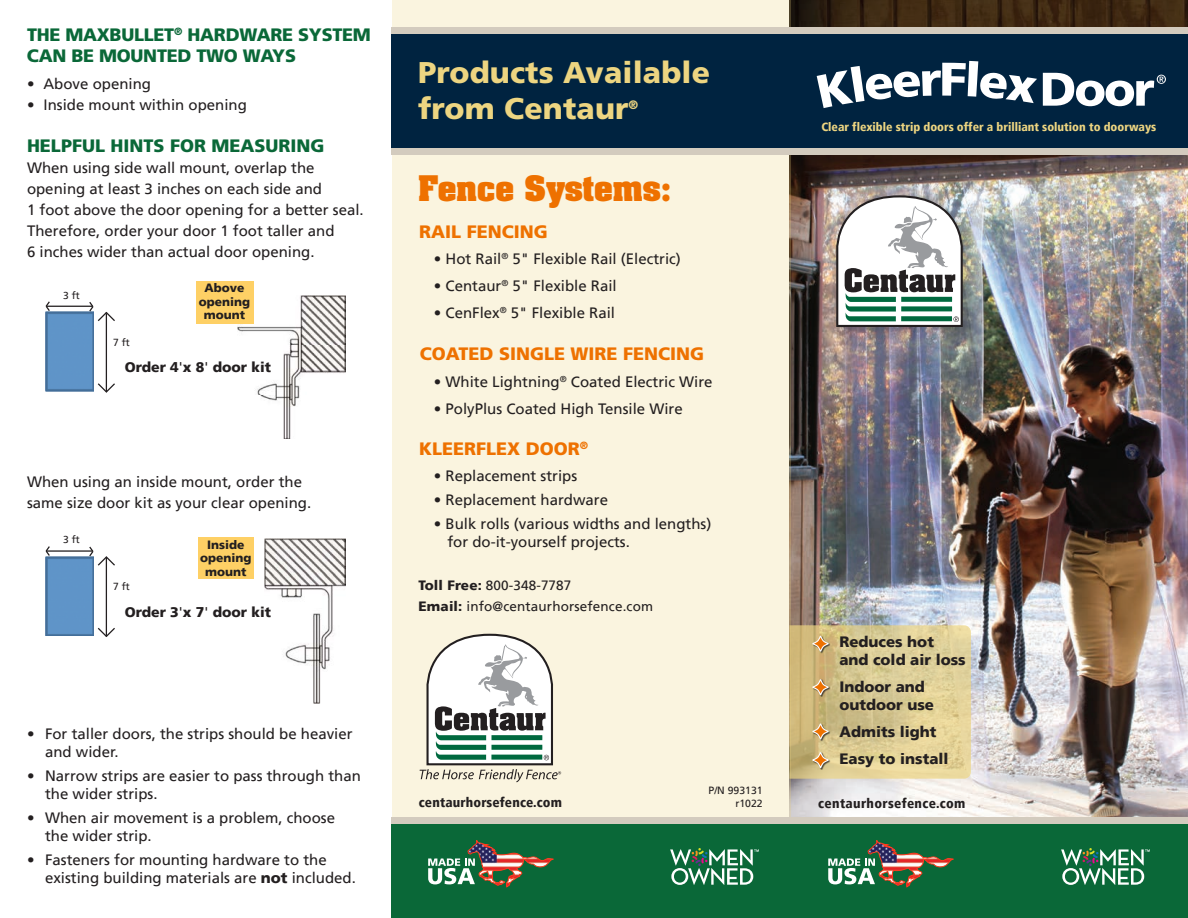
<style>
.page{position:relative;width:1188px;height:918px;background:#fff}
.page>*{position:absolute;margin:0;border:0;box-sizing:border-box;transform-origin:0 0}
.t1{font:900 30px "Frutiger LT Std";letter-spacing:.005em;color:#edd581}
.t2{font:700 30px "Aachen";letter-spacing:.005em;color:#ee7100}
.t3{font:900 18px/21px "Frutiger LT Std";letter-spacing:-.015em;color:#0a6838}
.t4{font:900 18px "Frutiger LT Std";color:#ee7100}
.t5{font:15px/21px "Frutiger LT";color:#231f20}
.t6{font:900 15px "Frutiger LT";color:#231f20}
.t7{font:900 14.1px "Frutiger LT";color:#231f20}
.t8{font:13.5px "Frutiger LT";letter-spacing:.01em;color:#231f20}
.t9{font:900 condensed 13.5px "Frutiger LT";letter-spacing:.015em;color:#231f20}
.t10{font:900 12.3px "Frutiger LT Std";color:#edd581}
.t11{font:900 condensed 12px "Frutiger LT";color:#edd581}
.t12{font:900 12px/13.5px "Frutiger LT";color:#231f20;text-align:center}
.t13{font:10.5px "Frutiger LT";color:#231f20}
.t14{font:10.2px "Frutiger LT";color:#231f20}
.s1{font-weight:400}
.s2{font-weight:900}
</style>
<div class="page">
<img style="left:790px;top:0;width:398px;height:817px">
<div style="left:392px;top:0;width:398px;height:826px;background:#faf4df"></div>
<div style="left:392px;top:824px;width:796px;height:94px;background:#0a6838"></div>
<img style="left:238px;top:296px;width:107px;height:143px">
<img style="left:45px;top:312px;width:49px;height:79px">
<hr style="left:106px;top:313px;width:1px;height:78px;background:#231f20">
<hr style="left:46px;top:306px;width:47px;height:1px;background:#231f20">
<svg style="left:88px;top:302px;width:27px;height:21px"></svg>
<svg style="left:45px;top:301px;width:6px;height:12px"></svg>
<svg style="left:97px;top:382px;width:18px;height:11px"></svg>
<img style="left:45px;top:556px;width:49px;height:80px">
<img style="left:265px;top:539px;width:80px;height:164px">
<hr style="left:106px;top:558px;width:1px;height:78px;background:#231f20">
<hr style="left:46px;top:550px;width:47px;height:2px;background:#231f20">
<svg style="left:88px;top:546px;width:27px;height:21px"></svg>
<svg style="left:45px;top:546px;width:6px;height:11px"></svg>
<svg style="left:97px;top:626px;width:18px;height:11px"></svg>
<div style="left:392px;top:817px;width:796px;height:7px;background:#d3cbbe"></div>
<svg style="left:420px;top:634px;width:141px;height:148px"></svg>
<div style="left:392px;top:33px;width:796px;height:117px;background:#002340"></div>
<div style="left:392px;top:148px;width:796px;height:7px;background:#d3cbbe"></div>
<svg style="left:817px;top:61px;width:220px;height:47px"></svg>
<svg style="left:1043px;top:73px;width:123px;height:33px"></svg>
<div style="left:198px;top:538px;width:56px;height:41px;background:#fed065"></div>
<div style="left:196px;top:281px;width:57px;height:42px;background:#fed065"></div>
<div style="left:392px;top:27px;width:796px;height:7px;background:#d3cbbe"></div>
<svg style="left:828px;top:840px;width:126px;height:47px"></svg>
<svg style="left:1061px;top:848px;width:89px;height:37px"></svg>
<svg style="left:670px;top:848px;width:89px;height:37px"></svg>
<svg style="left:428px;top:840px;width:126px;height:47px"></svg>
<div style="left:828px;top:187px;width:148px;height:153px;background:#231f20;opacity:.3"></div>
<svg style="left:835px;top:195px;width:129px;height:133px"></svg>
<svg style="left:789px;top:625px;width:182px;height:154px;background:#d8c68e"></svg>
<p class="t3" style="left:27px;top:24px;width:345px">THE MAXBULLET<sup>®</sup> HARDWARE SYSTEM<br>CAN BE MOUNTED TWO WAYS</p>
<p class="t5" style="left:27px;top:73px;width:126px">• Above opening</p>
<p class="t5" style="left:27px;top:94px;width:221px">• Inside mount within opening</p>
<p class="t3" style="left:27px;top:135px;width:299px">HELPFUL HINTS FOR MEASURING</p>
<p class="t5" style="left:27px;top:157px;width:289px">When using side wall mount, overlap the</p>
<p class="t5" style="left:27px;top:178px;width:338px">opening at least 3 inches on each side and<br>1 foot above the door opening for a better seal.<br>Therefore, order your door 1 foot taller and<br>6 inches wider than actual door opening.</p>
<p class="t14" style="left:63px;top:289px;width:18px">3 ft</p>
<p class="t14" style="left:113px;top:337px;width:18px">7 ft</p>
<p class="t7" style="left:125px;top:359px;width:148px">Order 4<span class="s1">'</span>x 8<span class="s1">'</span> door kit</p>
<p class="t12" style="left:199px;top:281px;width:53px">Above opening mount</p>
<p class="t5" style="left:27px;top:471px;width:277px">When using an inside mount, order the</p>
<p class="t5" style="left:27px;top:492px;width:286px">same size door kit as your clear opening.</p>
<p class="t14" style="left:63px;top:534px;width:18px">3 ft</p>
<p class="t12" style="left:200px;top:538px;width:53px">Inside opening mount</p>
<p class="t14" style="left:113px;top:580px;width:18px">7 ft</p>
<p class="t7" style="left:125px;top:603px;width:148px">Order 3<span class="s1">'</span>x 7<span class="s1">'</span> door kit</p>
<p class="t5" style="left:27px;top:723px;width:327px">• For taller doors, the strips should be heavier</p>
<p class="t5" style="left:45px;top:741px;width:75px">and wider.</p>
<p class="t5" style="left:27px;top:765px;width:335px">• Narrow strips are easier to pass through than</p>
<p class="t5" style="left:45px;top:783px;width:114px">the wider strips.</p>
<p class="t5" style="left:27px;top:807px;width:310px">• When air movement is a problem, choose</p>
<p class="t5" style="left:45px;top:825px;width:108px">the wider strip.</p>
<p class="t5" style="left:27px;top:849px;width:301px">• Fasteners for mounting hardware to the</p>
<p class="t5" style="left:45px;top:867px;width:312px">existing building materials are <span class="s2">not</span> included.</p>
<p class="t1" style="left:418px;top:55px;width:293px">Products Available</p>
<p class="t1" style="left:418px;top:91px;width:212px">from Centaur</p>
<p class="t10" style="left:629px;top:98px;width:11px">®</p>
<p class="t2" style="left:418px;top:166px;width:255px">Fence Systems:</p>
<p class="t4" style="left:419px;top:221px;width:130px">RAIL FENCING</p>
<p class="t5" style="left:434px;top:249px;width:249px">• Hot Rail<sup>®</sup> 5" Flexible Rail (Electric)</p>
<p class="t5" style="left:434px;top:276px;width:184px">• Centaur<sup>®</sup> 5" Flexible Rail</p>
<p class="t5" style="left:434px;top:303px;width:183px">• CenFlex<sup>®</sup> 5" Flexible Rail</p>
<p class="t4" style="left:420px;top:343px;width:286px">COATED SINGLE WIRE FENCING</p>
<p class="t5" style="left:434px;top:371px;width:280px">• White Lightning<sup>®</sup> Coated Electric Wire</p>
<p class="t5" style="left:434px;top:398px;width:250px">• PolyPlus Coated High Tensile Wire</p>
<p class="t4" style="left:419px;top:437px;width:170px">KLEERFLEX DOOR<sup>®</sup></p>
<p class="t5" style="left:434px;top:465px;width:145px">• Replacement strips</p>
<p class="t5" style="left:434px;top:489px;width:176px">• Replacement hardware</p>
<p class="t5" style="left:434px;top:513px;width:279px">• Bulk rolls (various widths and lengths)</p>
<p class="t5" style="left:447px;top:531px;width:184px">for do-it-yourself projects.</p>
<p class="t8" style="left:419px;top:577px;width:154px"><span class="s2">Toll Free:</span> 800-348-7787</p>
<p class="t8" style="left:419px;top:598px;width:236px"><span class="s2">Email:</span> info@centaurhorsefence.com</p>
<p class="t11" style="left:821px;top:120px;width:336px">Clear flexible strip doors offer a brilliant solution to doorways</p>
<p class="t6" style="left:839px;top:633px;width:96px">Reduces hot</p>
<p class="t6" style="left:839px;top:651px;width:128px">and cold air loss</p>
<p class="t6" style="left:839px;top:678px;width:87px">Indoor and</p>
<p class="t6" style="left:839px;top:696px;width:96px">outdoor use</p>
<p class="t6" style="left:839px;top:723px;width:99px">Admits light</p>
<p class="t6" style="left:839px;top:750px;width:111px">Easy to install</p>
<p class="t13" style="left:709px;top:785px;width:56px">P/N 993131</p>
<p class="t13" style="left:735px;top:797px;width:29px">r1022</p>
<p class="t9" style="left:419px;top:794px;width:145px">centaurhorsefence.com</p>
<p class="t9" style="left:818px;top:795px;width:149px">centaurhorsefence.com</p>
</div>
